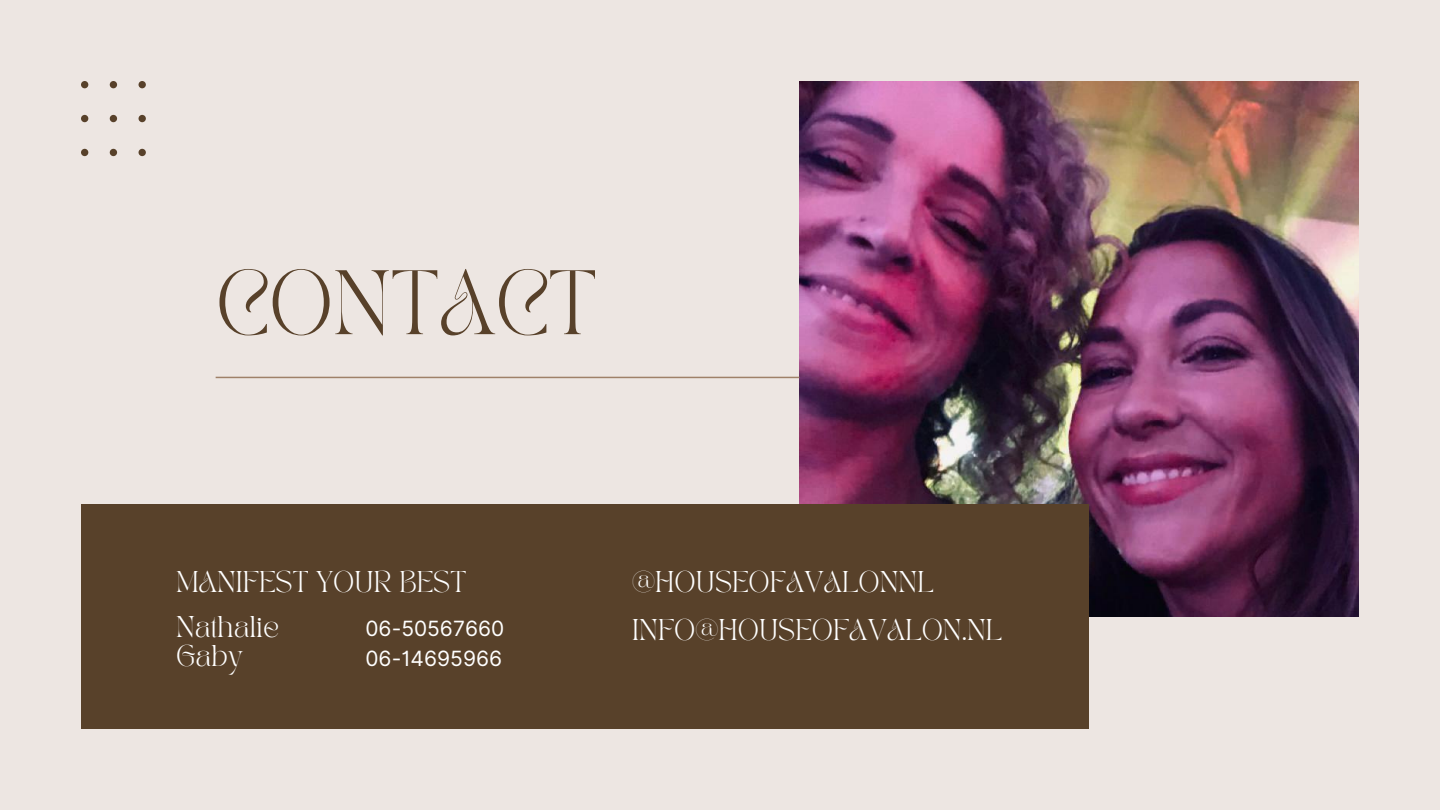
<style>
.page{position:relative;width:1440px;height:810px;background:#ede6e2}
.page>*{position:absolute;margin:0;border:0;box-sizing:border-box;transform-origin:0 0}
.t1{font:63.9px "TAN PEARL Regular";color:#58412a}
.t2{font:21px "TAN PEARL Regular";color:#fff}
.t3{font:21px "Inter";color:#fff}
</style>
<div class="page">
<img style="left:799px;top:81px;width:560px;height:535px">
<div style="left:81px;top:504px;width:1008px;height:225px;background:#58412a"></div>
<svg style="left:81px;top:81px;width:65px;height:76px"></svg>
<hr style="left:216px;top:377px;width:583px;height:1px;background:#9f8169">
<p class="t1" style="left:216px;top:269px;width:383px">CONTACT</p>
<h2 class="t2" style="left:176px;top:570px;width:292px">MANIFEST YOUR BEST</h2>
<h2 class="t2" style="left:632px;top:570px;width:303px">@HOUSEOFAVALONNL</h2>
<p class="t2" style="left:176px;top:616px;width:105px">Nathalie</p>
<h1 class="t2" style="left:176px;top:645px;width:69px">Gaby</h1>
<p class="t3" style="left:365px;top:616px;width:140px">06-50567660</p>
<p class="t3" style="left:365px;top:645px;width:138px">06-14695966</p>
<p class="t2" style="left:632px;top:618px;width:372px">INFO@HOUSEOFAVALON.NL</p>
</div>
